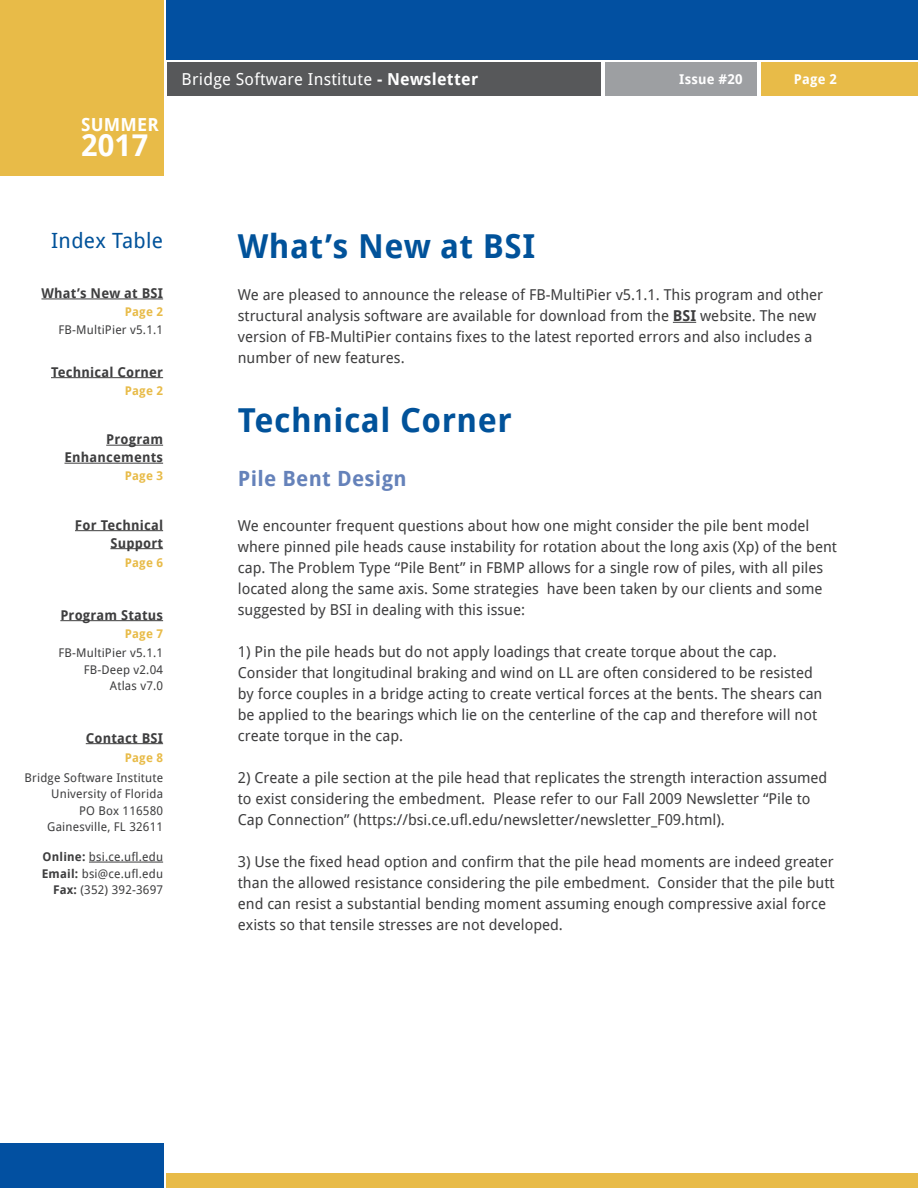
<style>
.page{position:relative;width:918px;height:1188px;background:#fff}
.page>*{position:absolute;margin:0;border:0;box-sizing:border-box;transform-origin:0 0}
.t1{font:700 33px "Droid Sans";letter-spacing:.015em;color:#01529a}
.t2{font:700 30px "Droid Sans";color:#fff}
.t3{font:700 21px "Droid Sans";letter-spacing:.015em;color:#6582ba}
.t4{font:21px "Droid Sans";letter-spacing:.015em;color:#01529a}
.t5{font:700 18px "Droid Sans";letter-spacing:.015em;color:#fff}
.t6{font:16.5px "Droid Sans";letter-spacing:.015em;color:#fff}
.t7{font:15px/21px "Droid Sans";color:#3e3e3f}
.t8{font:700 13.5px/18px "Droid Sans";letter-spacing:.015em;color:#3e3e3f;text-align:right}
.t9{font:700 13.5px "Droid Sans";letter-spacing:.015em;color:#fff}
.t10{font:12px/19.5px "Droid Sans";letter-spacing:.015em;color:#3e3e3f;text-align:right}
.t11{font:700 12px "Droid Sans";letter-spacing:.015em;color:#e8bb48}
.s1{font-weight:700}
.s2{font-weight:700;color:#e8bb48}
</style>
<div class="page">
<div style="left:0;top:0;width:163px;height:176px;background:#e8bb48"></div>
<div style="left:0;top:1144px;width:163px;height:44px;background:#0250a1"></div>
<div style="left:167px;top:1173px;width:751px;height:15px;background:#e8bb48"></div>
<div style="left:167px;top:0;width:751px;height:60px;background:#0250a1"></div>
<div style="left:167px;top:63px;width:434px;height:33px;background:#57585a"></div>
<div style="left:605px;top:63px;width:151px;height:33px;background:#9d9fa2"></div>
<div style="left:761px;top:63px;width:157px;height:33px;background:#e8bb48"></div>
<hr style="left:41px;top:299px;width:122px;height:1px;background:#3e3e3f">
<hr style="left:51px;top:377px;width:112px;height:1px;background:#3e3e3f">
<hr style="left:106px;top:445px;width:57px;height:1px;background:#3e3e3f">
<hr style="left:65px;top:463px;width:98px;height:1px;background:#3e3e3f">
<hr style="left:75px;top:530px;width:88px;height:1px;background:#3e3e3f">
<hr style="left:110px;top:548px;width:53px;height:1px;background:#3e3e3f">
<hr style="left:60px;top:620px;width:103px;height:1px;background:#3e3e3f">
<hr style="left:86px;top:743px;width:77px;height:1px;background:#3e3e3f">
<hr style="left:89px;top:862px;width:74px;height:1px;background:#3e3e3f">
<svg style="left:673px;top:322px;width:23px;height:1px"></svg>
<p class="t5" style="left:81px;top:114px;width:79px">SUMMER</p>
<h2 class="t2" style="left:81px;top:128px;width:69px">2017</h2>
<p class="t6" style="left:182px;top:70px;width:298px">Bridge Software Institute <span class="s1">- Newsletter</span></p>
<p class="t9" style="left:679px;top:71px;width:65px">Issue #20</p>
<p class="t9" style="left:794px;top:72px;width:45px">Page 2</p>
<p class="t4" style="left:51px;top:229px;width:113px">Index Table</p>
<p class="t8" style="left:41px;top:284px;width:123px">What’s New at BSI</p>
<p class="t11" style="left:125px;top:305px;width:40px">Page 2</p>
<p class="t10" style="left:59px;top:320px;width:106px">FB-MultiPier v5.1.1</p>
<p class="t8" style="left:51px;top:363px;width:114px">Technical Corner</p>
<p class="t11" style="left:125px;top:383px;width:40px">Page 2</p>
<p class="t8" style="left:65px;top:431px;width:100px">Program<br>Enhancements</p>
<p class="t11" style="left:125px;top:469px;width:40px">Page 3</p>
<p class="t8" style="left:75px;top:516px;width:90px">For Technical<br>Support</p>
<p class="t11" style="left:125px;top:556px;width:40px">Page 6</p>
<p class="t8" style="left:60px;top:606px;width:104px">Program Status</p>
<p class="t10" style="left:59px;top:624px;width:106px"><span class="s2">Page 7<br></span>FB-MultiPier v5.1.1</p>
<p class="t10" style="left:84px;top:660px;width:81px">FB-Deep v2.04</p>
<p class="t10" style="left:110px;top:676px;width:55px">Atlas v7.0</p>
<p class="t8" style="left:86px;top:729px;width:79px">Contact BSI</p>
<p class="t11" style="left:125px;top:751px;width:40px">Page 8</p>
<p class="t10" style="left:25px;top:768px;width:140px">Bridge Software Institute</p>
<p class="t10" style="left:51px;top:784px;width:113px">University of Florida</p>
<p class="t10" style="left:79px;top:801px;width:86px">PO Box 116580</p>
<p class="t10" style="left:47px;top:817px;width:117px">Gainesville, FL 32611</p>
<p class="t10" style="left:43px;top:847px;width:122px"><span class="s1">Online:</span> bsi.ce.ufl.edu</p>
<p class="t10" style="left:42px;top:864px;width:123px"><span class="s1">Email:</span> bsi@ce.ufl.edu</p>
<p class="t10" style="left:53px;top:880px;width:112px"><span class="s1">Fax:</span> (352) 392-3697</p>
<p class="t1" style="left:238px;top:227px;width:299px">What’s New at BSI</p>
<p class="t7" style="left:238px;top:285px;width:587px">We are pleased to announce the release of FB-MultiPier v5.1.1. This program and other structural analysis software are available for download from the <span class="s1">BSI</span> website. The new version of FB-MultiPier contains fixes to the latest reported errors and also includes a number of new features.</p>
<p class="t1" style="left:238px;top:401px;width:275px">Technical Corner</p>
<p class="t3" style="left:238px;top:466px;width:170px">Pile Bent Design</p>
<p class="t7" style="left:238px;top:515px;width:601px">We encounter frequent questions about how one might consider the pile bent model where pinned pile heads cause instability for rotation about the long axis (Xp) of the bent cap. The Problem Type “Pile Bent” in FBMP allows for a single row of piles, with all piles located along the same axis. Some strategies have been taken by our clients and some suggested by BSI in dealing with this issue:</p>
<p class="t7" style="left:238px;top:641px;width:586px">1) Pin the pile heads but do not apply loadings that create torque about the cap.<br>Consider that longitudinal braking and wind on LL are often considered to be resisted by force couples in a bridge acting to create vertical forces at the bents. The shears can be applied to the bearings which lie on the centerline of the cap and therefore will not create torque in the cap.</p>
<p class="t7" style="left:238px;top:767px;width:591px">2) Create a pile section at the pile head that replicates the strength interaction assumed to exist considering the embedment. Please refer to our Fall 2009 Newsletter “Pile to<br>Cap Connection” (https://bsi.ce.ufl.edu/newsletter/newsletter_F09.html).</p>
<p class="t7" style="left:238px;top:851px;width:598px">3) Use the fixed head option and confirm that the pile head moments are indeed greater than the allowed resistance considering the pile embedment. Consider that the pile butt end can resist a substantial bending moment assuming enough compressive axial force exists so that tensile stresses are not developed.</p>
</div>
